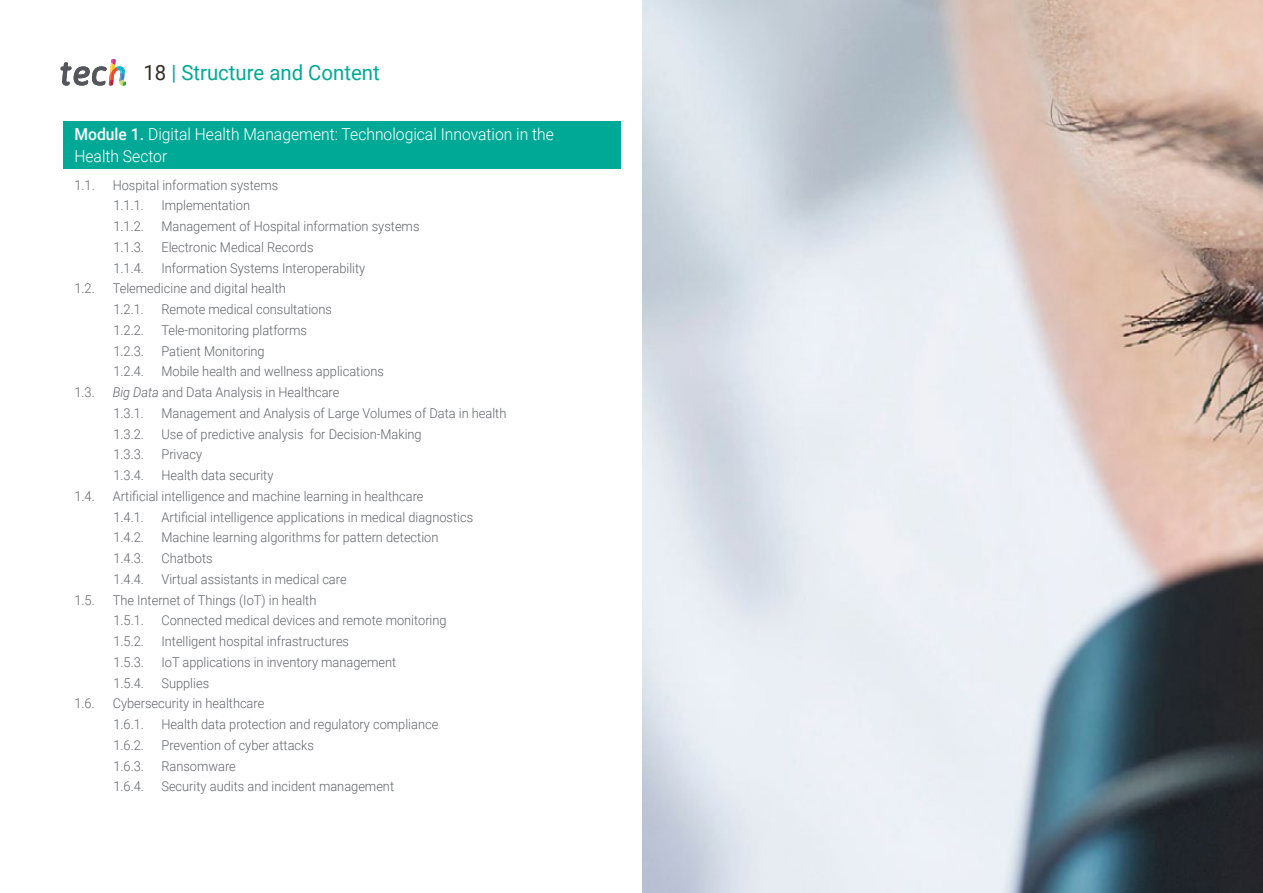
<style>
.page{position:relative;width:1263px;height:893px;background:#fff}
.page>*{position:absolute;margin:0;border:0;box-sizing:border-box;transform-origin:0 0}
.t1{font:21px "Roboto";color:#00a996}
.t2{font:300 16.5px/22.5px "Roboto";color:#fff;scale:.95 1}
.t3{font:300 13.5px/20.7px "Roboto";color:#61646a;scale:.95 1}
.s1{color:#312e20}
.s2{font-weight:500}
.s3{font-style:italic}
</style>
<div class="page">
<img style="left:642px;top:0;width:621px;height:893px">
<div style="left:63px;top:121px;width:557px;height:48px;background:#00a996"></div>
<svg style="left:61px;top:59px;width:65px;height:27px"></svg>
<h1 class="t1" style="left:144px;top:57px;width:238px"><span class="s1">18</span> | Structure and Content</h1>
<p class="t2" style="left:74px;top:122px;width:506px"><span class="s2">Module 1.</span> Digital Health Management: Technological Innovation in the<br>Health Sector</p>
<p class="t3" style="left:74px;top:174px;width:23px">1.1.</p>
<p class="t3" style="left:113px;top:174px;width:176px">Hospital information systems<br>1.1.1.</p>
<p class="t3" style="left:161px;top:195px;width:95px">Implementation</p>
<p class="t3" style="left:113px;top:215px;width:34px">1.1.2.</p>
<p class="t3" style="left:161px;top:215px;width:273px">Management of Hospital information systems</p>
<p class="t3" style="left:113px;top:236px;width:34px">1.1.3.</p>
<p class="t3" style="left:161px;top:236px;width:162px">Electronic Medical Records</p>
<p class="t3" style="left:113px;top:257px;width:34px">1.1.4.</p>
<p class="t3" style="left:161px;top:257px;width:216px">Information Systems Interoperability</p>
<p class="t3" style="left:74px;top:278px;width:23px">1.2.</p>
<p class="t3" style="left:113px;top:278px;width:184px">Telemedicine and digital health<br>1.2.1.</p>
<p class="t3" style="left:161px;top:298px;width:181px">Remote medical consultations</p>
<p class="t3" style="left:113px;top:319px;width:34px">1.2.2.</p>
<p class="t3" style="left:161px;top:319px;width:155px">Tele-monitoring platforms</p>
<p class="t3" style="left:113px;top:340px;width:34px">1.2.3.</p>
<p class="t3" style="left:161px;top:340px;width:110px">Patient Monitoring</p>
<p class="t3" style="left:113px;top:361px;width:34px">1.2.4.</p>
<p class="t3" style="left:161px;top:361px;width:236px">Mobile health and wellness applications</p>
<p class="t3" style="left:74px;top:381px;width:23px">1.3.</p>
<p class="t3" style="left:113px;top:381px;width:240px"><span class="s3">Big Data</span> and Data Analysis in Healthcare<br>1.3.1.</p>
<p class="t3" style="left:161px;top:402px;width:365px">Management and Analysis of Large Volumes of Data in health</p>
<p class="t3" style="left:113px;top:423px;width:34px">1.3.2.</p>
<p class="t3" style="left:161px;top:423px;width:276px">Use of predictive analysis for Decision-Making</p>
<p class="t3" style="left:113px;top:444px;width:34px">1.3.3.</p>
<p class="t3" style="left:161px;top:444px;width:44px">Privacy</p>
<p class="t3" style="left:113px;top:464px;width:34px">1.3.4.</p>
<p class="t3" style="left:161px;top:464px;width:119px">Health data security</p>
<p class="t3" style="left:74px;top:485px;width:23px">1.4.</p>
<p class="t3" style="left:113px;top:485px;width:329px">Artificial intelligence and machine learning in healthcare<br>1.4.1.</p>
<p class="t3" style="left:161px;top:506px;width:330px">Artificial intelligence applications in medical diagnostics</p>
<p class="t3" style="left:113px;top:527px;width:34px">1.4.2.</p>
<p class="t3" style="left:161px;top:527px;width:293px">Machine learning algorithms for pattern detection</p>
<p class="t3" style="left:113px;top:547px;width:34px">1.4.3.</p>
<p class="t3" style="left:161px;top:547px;width:55px">Chatbots</p>
<p class="t3" style="left:113px;top:568px;width:34px">1.4.4.</p>
<p class="t3" style="left:161px;top:568px;width:196px">Virtual assistants in medical care</p>
<p class="t3" style="left:74px;top:589px;width:23px">1.5.</p>
<p class="t3" style="left:113px;top:589px;width:216px">The Internet of Things (IoT) in health<br>1.5.1.</p>
<p class="t3" style="left:161px;top:610px;width:302px">Connected medical devices and remote monitoring</p>
<p class="t3" style="left:113px;top:630px;width:34px">1.5.2.</p>
<p class="t3" style="left:161px;top:630px;width:199px">Intelligent hospital infrastructures</p>
<p class="t3" style="left:113px;top:651px;width:34px">1.5.3.</p>
<p class="t3" style="left:161px;top:651px;width:249px">IoT applications in inventory management</p>
<p class="t3" style="left:113px;top:672px;width:34px">1.5.4.</p>
<p class="t3" style="left:161px;top:672px;width:52px">Supplies</p>
<p class="t3" style="left:74px;top:693px;width:23px">1.6.</p>
<p class="t3" style="left:113px;top:693px;width:161px">Cybersecurity in healthcare<br>1.6.1.</p>
<p class="t3" style="left:161px;top:713px;width:293px">Health data protection and regulatory compliance</p>
<p class="t3" style="left:113px;top:734px;width:34px">1.6.2.</p>
<p class="t3" style="left:161px;top:734px;width:162px">Prevention of cyber attacks</p>
<p class="t3" style="left:113px;top:755px;width:34px">1.6.3.</p>
<p class="t3" style="left:161px;top:755px;width:80px">Ransomware</p>
<p class="t3" style="left:113px;top:776px;width:34px">1.6.4.</p>
<p class="t3" style="left:161px;top:776px;width:246px">Security audits and incident management</p>
</div>
